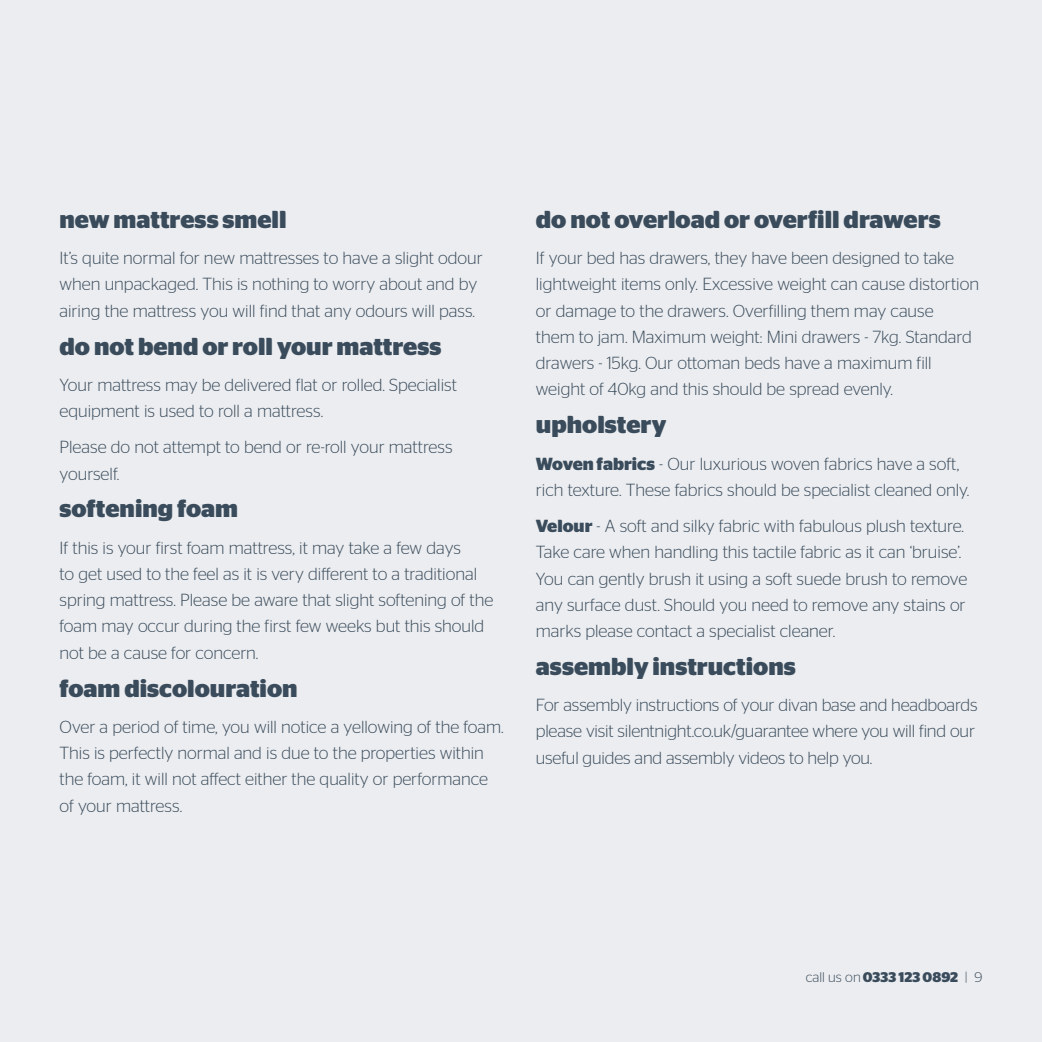
<style>
.page{position:relative;width:1042px;height:1042px;background:#ecedf0}
.page>*{position:absolute;margin:0;border:0;box-sizing:border-box;transform-origin:0 0}
.t1{font:700 24.5px "Stag Sans";color:#3a4c5c}
.t2{font:300 17.5px/26.2px "Stag Sans";color:#3a4c5c}
.t3{font:700 14px "Stag Sans";color:#3a4c5c}
.s1{font-weight:700}
.s2{font-weight:300}
</style>
<div class="page">
<h1 class="t1" style="left:60px;top:201px;width:229px">new mattress smell</h1>
<p class="t2" style="left:60px;top:244px;width:425px">It’s quite normal for new mattresses to have a slight odour when unpackaged. This is nothing to worry about and by airing the mattress you will find that any odours will pass.</p>
<h1 class="t1" style="left:60px;top:328px;width:383px">do not bend or roll your mattress</h1>
<p class="t2" style="left:60px;top:370px;width:399px">Your mattress may be delivered flat or rolled. Specialist equipment is used to roll a mattress.</p>
<p class="t2" style="left:60px;top:433px;width:394px">Please do not attempt to bend or re-roll your mattress yourself.</p>
<h1 class="t1" style="left:60px;top:491px;width:180px">softening foam</h1>
<p class="t2" style="left:60px;top:533px;width:435px">If this is your first foam mattress, it may take a few days<br>to get used to the feel as it is very different to a traditional spring mattress. Please be aware that slight softening of the foam may occur during the first few weeks but this should not be a cause for concern.</p>
<h1 class="t1" style="left:60px;top:670px;width:240px">foam discolouration</h1>
<p class="t2" style="left:60px;top:712px;width:446px">Over a period of time, you will notice a yellowing of the foam.<br>This is perfectly normal and is due to the properties within the foam, it will not affect either the quality or performance of your mattress.</p>
<h1 class="t1" style="left:536px;top:201px;width:406px">do not overload or overfill drawers</h1>
<p class="t2" style="left:536px;top:244px;width:445px">If your bed has drawers, they have been designed to take lightweight items only. Excessive weight can cause distortion or damage to the drawers. Overfilling them may cause<br>them to jam. Maximum weight: Mini drawers - 7kg. Standard drawers - 15kg. Our ottoman beds have a maximum fill weight of 40kg and this should be spread evenly.</p>
<h1 class="t1" style="left:536px;top:407px;width:132px">upholstery</h1>
<p class="t2" style="left:536px;top:449px;width:435px"><span class="s1">Woven fabrics</span> - Our luxurious woven fabrics have a soft, rich texture. These fabrics should be specialist cleaned only.</p>
<p class="t2" style="left:536px;top:511px;width:433px"><span class="s1">Velour</span> - A soft and silky fabric with fabulous plush texture.<br>Take care when handling this tactile fabric as it can ‘bruise’.<br>You can gently brush it using a soft suede brush to remove any surface dust. Should you need to remove any stains or marks please contact a specialist cleaner.</p>
<h1 class="t1" style="left:536px;top:648px;width:261px">assembly instructions</h1>
<p class="t2" style="left:536px;top:690px;width:443px">For assembly instructions of your divan base and headboards please visit silentnight.co.uk/guarantee where you will find our useful guides and assembly videos to help you.</p>
<p class="t3" style="left:805px;top:967px;width:178px"><span class="s2">call us on</span> 0333 123 0892 <span class="s2">| 9</span></p>
</div>
